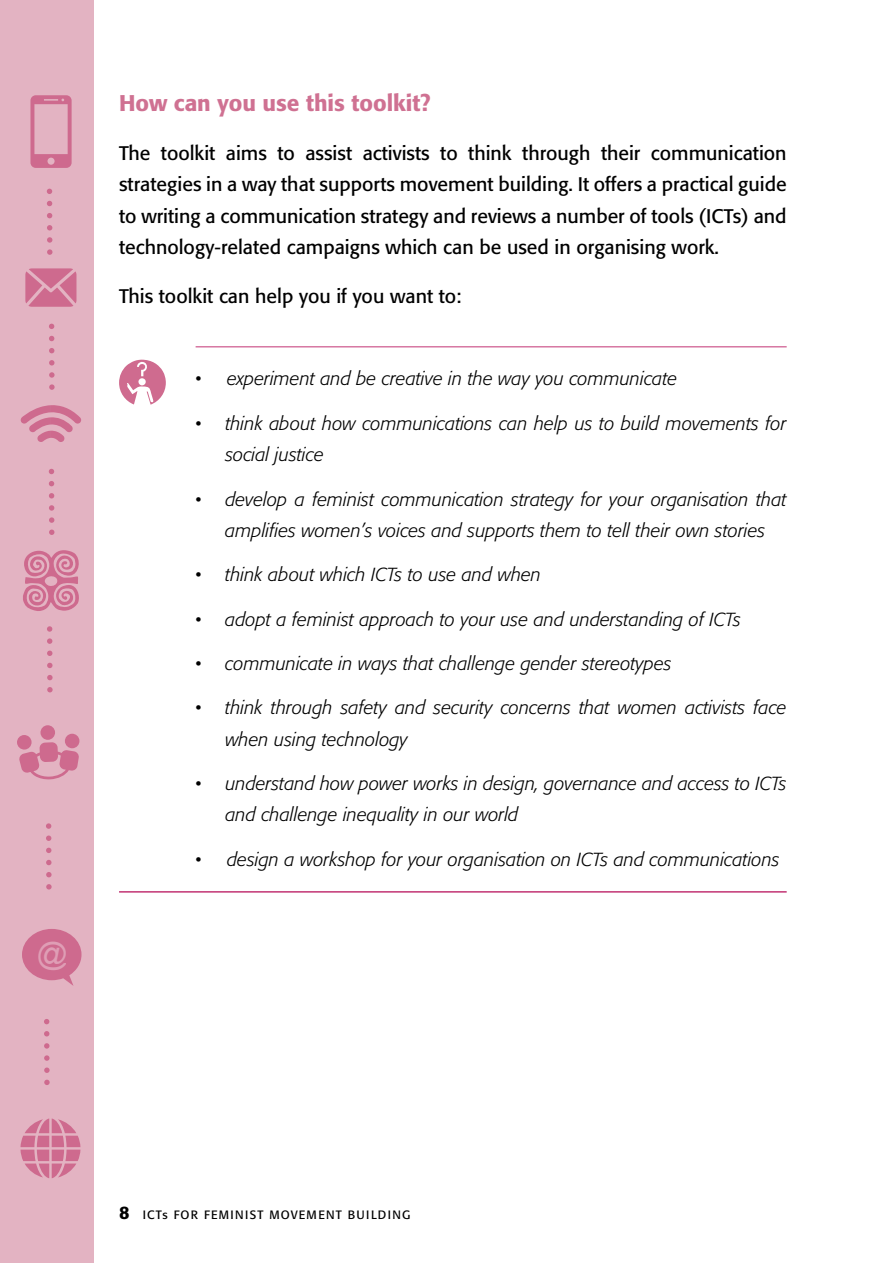
<style>
.page{position:relative;width:893px;height:1263px;background:#fff}
.page>*{position:absolute;margin:0;border:0;box-sizing:border-box;transform-origin:0 0}
.t1{font:30.45px "Arial";color:#fff}
.t2{font:500 22.5px "Formata";color:#cf7192}
.t3{font:19.5px/31.5px "Formata";color:#000;text-align:justify}
.t4{font:italic 300 18.75px/31.5px "Formata";color:#000}
.t5{font:12px "Formata";letter-spacing:.1em;color:#000}
.s1{font-weight:500;font-size:18px}
</style>
<div class="page">
<div style="left:0;top:0;width:94px;height:1263px;background:#e3b3c2"></div>
<svg style="left:30px;top:95px;width:42px;height:73px"></svg>
<svg style="left:25px;top:268px;width:51px;height:39px"></svg>
<svg style="left:20px;top:405px;width:61px;height:37px"></svg>
<div style="left:40px;top:725px;width:15px;height:15px;background:#ce6a8e;border-radius:50%"></div>
<div style="left:17px;top:735px;width:15px;height:15px;background:#ce6a8e;border-radius:50%"></div>
<svg style="left:19px;top:742px;width:60px;height:38px"></svg>
<div style="left:65px;top:733px;width:15px;height:15px;background:#ce6a8e;border-radius:50%"></div>
<svg style="left:22px;top:929px;width:60px;height:57px"></svg>
<svg style="left:20px;top:1118px;width:60px;height:60px"></svg>
<svg style="left:47px;top:189px;width:5px;height:5px"></svg>
<svg style="left:47px;top:201px;width:5px;height:5px"></svg>
<svg style="left:47px;top:213px;width:5px;height:5px"></svg>
<svg style="left:47px;top:225px;width:5px;height:5px"></svg>
<svg style="left:47px;top:237px;width:5px;height:6px"></svg>
<svg style="left:47px;top:249px;width:5px;height:6px"></svg>
<svg style="left:49px;top:324px;width:5px;height:5px"></svg>
<svg style="left:49px;top:336px;width:5px;height:5px"></svg>
<svg style="left:49px;top:348px;width:5px;height:5px"></svg>
<svg style="left:49px;top:360px;width:5px;height:5px"></svg>
<svg style="left:49px;top:372px;width:6px;height:6px"></svg>
<svg style="left:49px;top:384px;width:6px;height:6px"></svg>
<svg style="left:49px;top:469px;width:5px;height:5px"></svg>
<svg style="left:49px;top:481px;width:5px;height:5px"></svg>
<svg style="left:49px;top:493px;width:5px;height:5px"></svg>
<svg style="left:49px;top:505px;width:5px;height:6px"></svg>
<svg style="left:49px;top:517px;width:5px;height:6px"></svg>
<svg style="left:49px;top:529px;width:5px;height:6px"></svg>
<svg style="left:47px;top:626px;width:5px;height:6px"></svg>
<svg style="left:47px;top:638px;width:5px;height:6px"></svg>
<svg style="left:47px;top:651px;width:5px;height:5px"></svg>
<svg style="left:47px;top:663px;width:6px;height:5px"></svg>
<svg style="left:47px;top:675px;width:6px;height:5px"></svg>
<svg style="left:47px;top:687px;width:6px;height:5px"></svg>
<svg style="left:46px;top:823px;width:5px;height:6px"></svg>
<svg style="left:46px;top:835px;width:5px;height:6px"></svg>
<svg style="left:46px;top:848px;width:5px;height:5px"></svg>
<svg style="left:46px;top:860px;width:6px;height:5px"></svg>
<svg style="left:46px;top:872px;width:6px;height:5px"></svg>
<svg style="left:46px;top:884px;width:6px;height:5px"></svg>
<svg style="left:44px;top:1019px;width:5px;height:5px"></svg>
<svg style="left:44px;top:1031px;width:5px;height:5px"></svg>
<svg style="left:44px;top:1043px;width:5px;height:6px"></svg>
<svg style="left:44px;top:1055px;width:6px;height:6px"></svg>
<svg style="left:44px;top:1067px;width:6px;height:6px"></svg>
<svg style="left:44px;top:1080px;width:6px;height:5px"></svg>
<svg style="left:23px;top:550px;width:56px;height:61px"></svg>
<hr style="left:196px;top:346px;width:591px;height:1px;background:#c23373">
<hr style="left:119px;top:891px;width:668px;height:2px;background:#c23373">
<img style="left:119px;top:360px;width:47px;height:45px">
<h1 class="t1" style="left:36px;top:933px;width:32px">@</h1>
<p class="t2" style="left:119px;top:90px;width:313px">How can you use this toolkit?</p>
<p class="t3" style="left:119px;top:137px;width:669px">The toolkit aims to assist activists to think through their communication strategies in a way that supports movement building. It offers a practical guide to writing a communication strategy and reviews a number of tools (ICTs) and technology-related campaigns which can be used in organising work.</p>
<p class="t3" style="left:119px;top:280px;width:344px">This toolkit can help you if you want to:</p>
<p class="t4" style="left:196px;top:363px;width:483px">• experiment and be creative in the way you communicate</p>
<p class="t4" style="left:225px;top:408px;width:563px;text-indent:-30px">• think about how communications can help us to build movements for social justice</p>
<p class="t4" style="left:196px;top:483px;width:592px;text-align:center">• develop a feminist communication strategy for your organisation that amplifies women’s voices and supports them to tell their own stories</p>
<p class="t4" style="left:196px;top:559px;width:347px">• think about which ICTs to use and when</p>
<p class="t4" style="left:196px;top:603px;width:547px">• adopt a feminist approach to your use and understanding of ICTs</p>
<p class="t4" style="left:196px;top:648px;width:477px">• communicate in ways that challenge gender stereotypes</p>
<p class="t4" style="left:225px;top:692px;width:563px;text-indent:-30px">• think through safety and security concerns that women activists face when using technology</p>
<p class="t4" style="left:225px;top:768px;width:563px;text-indent:-30px">• understand how power works in design, governance and access to ICTs and challenge inequality in our world</p>
<p class="t4" style="left:196px;top:843px;width:586px">• design a workshop for your organisation on ICTs and communications</p>
<p class="t5" style="left:119px;top:1207px;width:119px"><span class="s1">8</span> ICTs for feminist</p>
<p class="t5" style="left:269px;top:1207px;width:87px">movement bui</p>
<p class="t5" style="left:371px;top:1207px;width:41px">lding</p>
</div>
